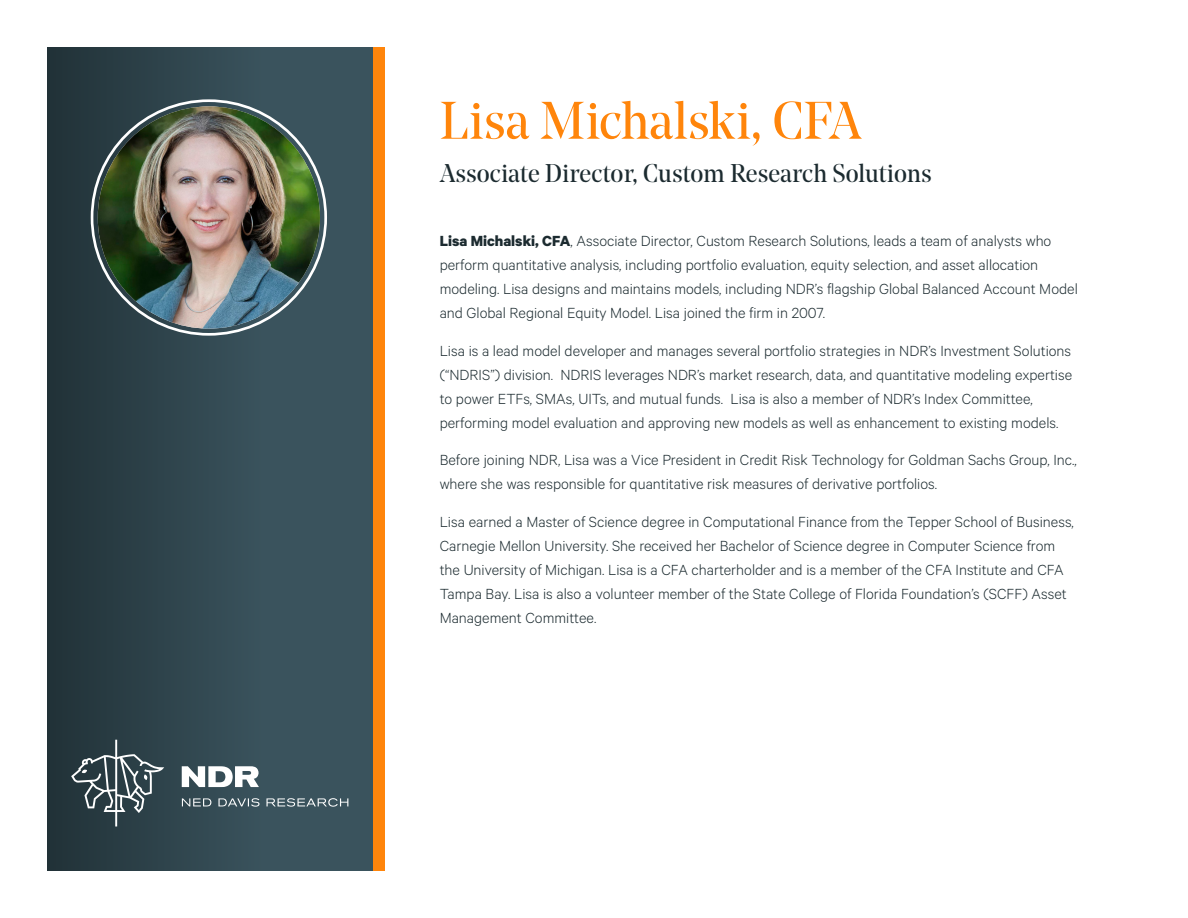
<style>
.page{position:relative;width:1188px;height:918px;background:#fff}
.page>*{position:absolute;margin:0;border:0;box-sizing:border-box;transform-origin:0 0}
.t1{font:52.5px "Noe Display";letter-spacing:-.005em;color:#ff850b}
.t2{font:25.5px "Noe Display";color:#1c2b30}
.t3{font:300 16.5px/24px "Calibre";color:#1c2b30}
.s1{font-weight:700}
</style>
<div class="page">
<div style="left:47px;top:47px;width:325px;height:824px;background:linear-gradient(to right,#26373d,#415c67)"></div>
<div style="left:373px;top:47px;width:11px;height:824px;background:#ff850b"></div>
<svg style="left:71px;top:740px;width:93px;height:87px;background:#48585e"></svg>
<svg style="left:182px;top:798px;width:166px;height:9px"></svg>
<svg style="left:182px;top:766px;width:77px;height:21px"></svg>
<img style="left:98px;top:106px;width:222px;height:223px;border-radius:111px">
<p class="t1" style="left:440px;top:88px;width:424px">Lisa Michalski, CFA</p>
<p class="t2" style="left:440px;top:157px;width:494px">Associate Director, Custom Research Solutions</p>
<p class="t3" style="left:440px;top:228px;width:640px"><span class="s1">Lisa Michalski, CFA</span>, Associate Director, Custom Research Solutions, leads a team of analysts who perform quantitative analysis, including portfolio evaluation, equity selection, and asset allocation modeling. Lisa designs and maintains models, including NDR’s flagship Global Balanced Account Model and Global Regional Equity Model. Lisa joined the firm in 2007.</p>
<p class="t3" style="left:440px;top:338px;width:634px">Lisa is a lead model developer and manages several portfolio strategies in NDR’s Investment Solutions (“NDRIS”) division. NDRIS leverages NDR’s market research, data, and quantitative modeling expertise to power ETFs, SMAs, UITs, and mutual funds. Lisa is also a member of NDR’s Index Committee, performing model evaluation and approving new models as well as enhancement to existing models.</p>
<p class="t3" style="left:440px;top:447px;width:639px">Before joining NDR, Lisa was a Vice President in Credit Risk Technology for Goldman Sachs Group, Inc., where she was responsible for quantitative risk measures of derivative portfolios.</p>
<p class="t3" style="left:440px;top:509px;width:636px">Lisa earned a Master of Science degree in Computational Finance from the Tepper School of Business, Carnegie Mellon University. She received her Bachelor of Science degree in Computer Science from the University of Michigan. Lisa is a CFA charterholder and is a member of the CFA Institute and CFA Tampa Bay. Lisa is also a volunteer member of the State College of Florida Foundation’s (SCFF) Asset Management Committee.</p>
</div>
